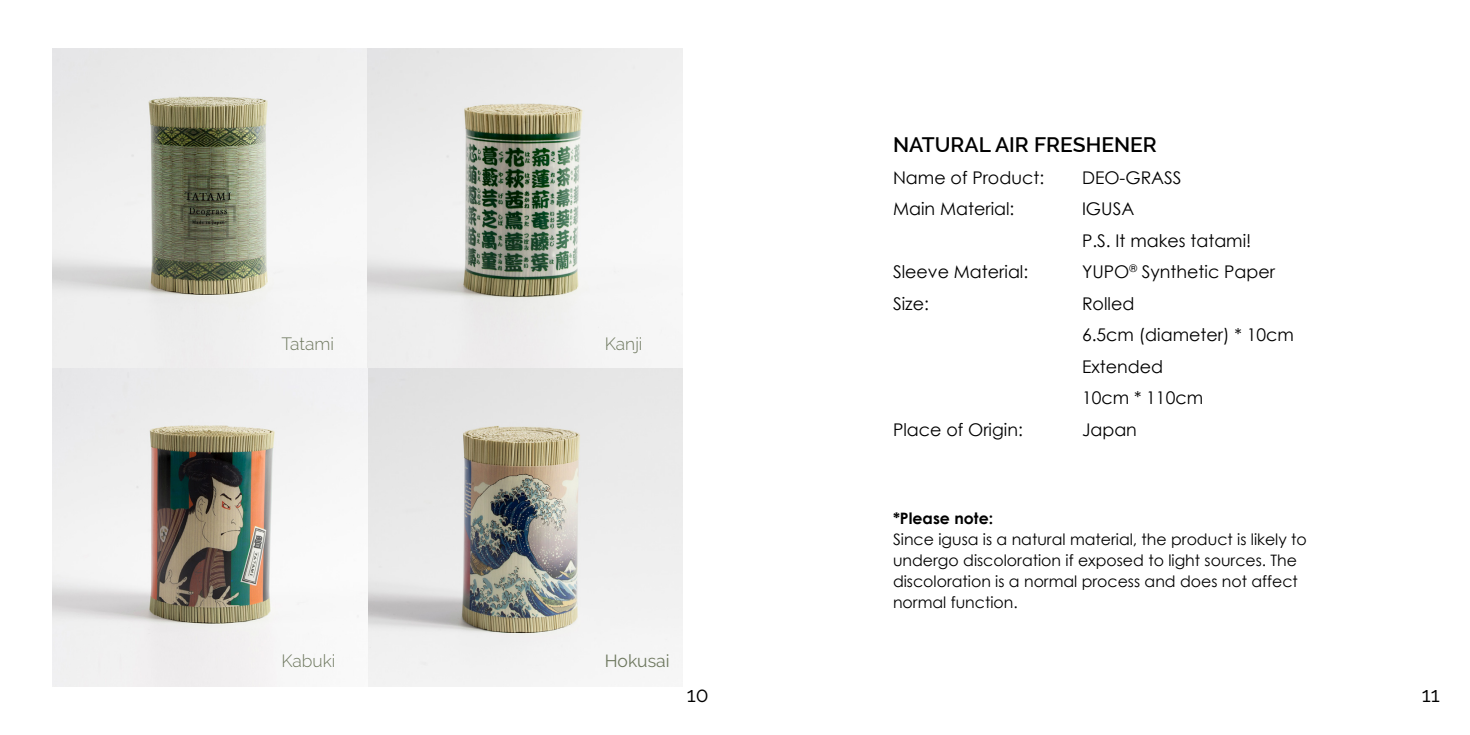
<style>
.page{position:relative;width:1470px;height:735px;background:#fff}
.page>*{position:absolute;margin:0;border:0;box-sizing:border-box;transform-origin:0 0}
.t1{font:600 21px "Raleway";color:#000}
.t2{font:21px "Raleway";color:#000}
.t3{font:17.5px/31.5px "Century Gothic";color:#000}
.t4{font:300 17.5px "Raleway";color:#6e785f}
.t5{font:17.5px "Raleway";color:#6e785f}
.t6{font:15.75px/21px "Century Gothic";color:#000}
.t7{font:700 15.75px "Century Gothic";color:#000}
</style>
<div class="page">
<img style="left:52px;top:48px;width:630px;height:639px">
<p class="t4" style="left:281px;top:334px;width:54px">Tatami</p>
<p class="t4" style="left:281px;top:651px;width:56px">Kabuki</p>
<p class="t4" style="left:605px;top:334px;width:39px">Kanji</p>
<p class="t1" style="left:893px;top:133px;width:265px">NATURAL AIR FRESHENER</p>
<p class="t3" style="left:893px;top:161px;width:153px">Name of Product:</p>
<p class="t3" style="left:1082px;top:161px;width:101px">DEO-GRASS</p>
<p class="t3" style="left:893px;top:193px;width:123px">Main Material:</p>
<p class="t3" style="left:1082px;top:193px;width:171px">IGUSA<br>P.S. It makes tatami!</p>
<p class="t3" style="left:893px;top:256px;width:137px">Sleeve Material:</p>
<p class="t3" style="left:1082px;top:256px;width:195px">YUPO<sup>®</sup> Synthetic Paper</p>
<p class="t3" style="left:893px;top:287px;width:37px">Size:</p>
<p class="t3" style="left:1082px;top:287px;width:213px">Rolled<br>6.5cm (diameter) * 10cm<br>Extended<br>10cm * 110cm</p>
<p class="t3" style="left:893px;top:413px;width:131px">Place of Origin:</p>
<p class="t3" style="left:1082px;top:413px;width:56px">Japan</p>
<p class="t5" style="left:605px;top:651px;width:66px">Hokusai</p>
<p class="t7" style="left:893px;top:507px;width:102px">*Please note:</p>
<p class="t6" style="left:893px;top:529px;width:415px">Since igusa is a natural material, the product is likely to undergo discoloration if exposed to light sources. The discoloration is a normal process and does not affect normal function.</p>
<p class="t2" style="left:687px;top:683px;width:23px">10</p>
<p class="t2" style="left:1422px;top:683px;width:19px">11</p>
</div>
